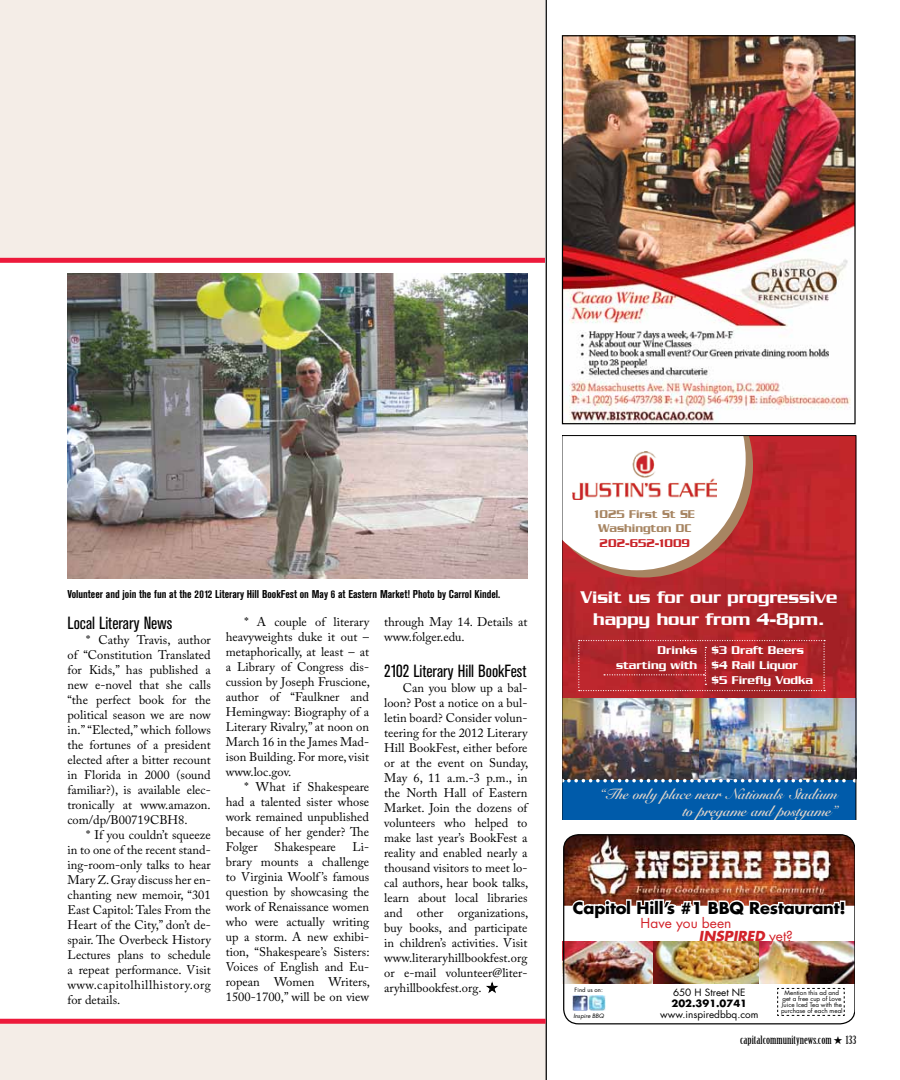
<style>
.page{position:relative;width:900px;height:1080px;background:#fff}
.page>*{position:absolute;margin:0;border:0;box-sizing:border-box;transform-origin:0 0}
.t1{font:500 18.38px/22px "Serpentine";color:#fff;text-align:center}
.t2{font:condensed 17.5px "Akzidenz Grotesk BE";color:#000}
.t3{font:17.12px/17.1px "Catania";color:#e2d6ca;text-align:right}
.t4{font:700 15.88px "Futura";letter-spacing:-.01em;color:#000}
.t5{font:13.38px/13.4px "Futura";color:#d2232a}
.t6{font:12.5px/15px "Adobe Caslon Pro";color:#000;text-align:justify}
.t7{font:500 12.25px/14.6px "Serpentine";color:#fff;text-align:right}
.t8{font:500 12.25px/14.6px "Serpentine";color:#a78562}
.t9{font:500 12.25px "Serpentine";color:#ca262b}
.t10{font:700 condensed 11.25px "Akzidenz Grotesk BE";color:#000}
.t11{font:11.25px "Birch";color:#000;scale:1.25 1}
.t12{font:9.75px "Futura";color:#000}
.t13{font:700 9.75px "Futura";color:#000}
.t14{font:6.12px/6.1px "Futura";color:#000;text-align:center}
.t15{font:italic 5.75px "Futura";color:#000}
.t16{font:5.75px "Futura";color:#000}
.s1{font-weight:700;font-style:italic}
</style>
<div class="page">
<div style="left:0;top:1024px;width:546px;height:56px;background:#f4ede7"></div>
<svg style="left:486px;top:981px;width:12px;height:12px"></svg>
<hr style="left:546px;top:0;width:1px;height:1080px;background:#000">
<div style="left:0;top:0;width:545px;height:260px;background:#f4ede7"></div>
<div style="left:0;top:1019px;width:546px;height:5px;background:#ed1a3b"></div>
<div style="left:0;top:258px;width:545px;height:5px;background:#ed1a3b"></div>
<img style="left:68px;top:274px;width:460px;height:305px">
<img style="left:653px;top:942px;width:200px;height:41px">
<img style="left:562px;top:942px;width:91px;height:41px">
<img style="left:564px;top:835px;width:291px;height:71px">
<div style="left:563px;top:834px;width:292px;height:190px;border:1px solid #000;border-radius:15px"></div>
<svg style="left:570px;top:899px;width:56px;height:7px"></svg>
<div style="left:626px;top:899px;width:5px;height:16px;border:2px solid #fff"></div>
<svg style="left:635px;top:899px;width:19px;height:7px"></svg>
<div style="left:654px;top:899px;width:5px;height:16px;border:2px solid #fff"></div>
<svg style="left:661px;top:899px;width:185px;height:7px"></svg>
<img style="left:572px;top:995px;width:33px;height:16px">
<svg style="left:777px;top:988px;width:68px;height:28px"></svg>
<img style="left:564px;top:37px;width:290px;height:385px">
<div style="left:562px;top:35px;width:294px;height:389px;border:1px solid #000"></div>
<img style="left:562px;top:435px;width:294px;height:384px">
<svg style="left:578px;top:640px;width:247px;height:51px;background:#b2292e"></svg>
<p class="t10" style="left:68px;top:587px;width:434px">Volunteer and join the fun at the 2012 Literary Hill BookFest on May 6 at Eastern Market! Photo by Carrol Kindel.</p>
<h2 class="t2" style="left:68px;top:614px;width:106px">Local Literary News</h2>
<p class="t6" style="left:67px;top:633px;width:145px;text-indent:19px">* Cathy Travis, author of “Constitution Translated for Kids,” has published a new e-novel that she calls “the perfect book for the political season we are now in.” “Elected,” which follows the fortunes of a president elected after a bitter recount in Florida in 2000 (sound familiar?), is available elec&shy;tronically at www.amazon. com/dp/B00719CBH8.</p>
<p class="t6" style="left:67px;top:828px;width:145px;text-indent:19px">* If you couldn’t squeeze in to one of the recent stand&shy;ing-room-only talks to hear Mary Z. Gray discuss her en&shy;chanting new memoir, “301<br>East Capitol: Tales From the Heart of the City,” don’t de&shy;spair. The Overbeck History Lectures plans to schedule a repeat performance. Visit www.capitolhillhistory.org for details.</p>
<p class="t6" style="left:226px;top:614px;width:146px;text-indent:19px">* A couple of literary heavyweights duke it out – metaphorically, at least – at a Library of Congress dis&shy;cussion by Joseph Fruscione, author of “Faulkner and Hemingway: Biography of a Literary Rivalry,” at noon on March 16 in the James Mad&shy;ison Building. For more, visit www.loc.gov.</p>
<p class="t6" style="left:226px;top:779px;width:145px;text-indent:19px">* What if Shakespeare had a talented sister whose work remained unpublished because of her gender? The Folger</p>
<p class="t6" style="left:274px;top:839px;width:63px">Shakespeare</p>
<p class="t6" style="left:226px;top:839px;width:146px;text-indent:127px">Li&shy;brary mounts a challenge to Virginia Woolf ’s famous question by showcasing the work of Renaissance women who were actually writing up a storm. A new exhibi&shy;tion, “Shakespeare’s Sisters:<br>Voices of English and Eu&shy;ropean Women Writers, 1500-1700,” will be on view</p>
<p class="t6" style="left:384px;top:614px;width:145px">through May 14. Details at www.folger.edu.</p>
<h2 class="t2" style="left:384px;top:661px;width:144px">2102 Literary Hill BookFest</h2>
<p class="t6" style="left:384px;top:680px;width:146px;text-indent:19px">Can you blow up a bal&shy;loon? Post a notice on a bul&shy;letin board? Consider volun&shy;teering for the 2012 Literary Hill BookFest, either before or at the event on Sunday, May 6, 11 a.m.-3 p.m., in the North Hall of Eastern Market. Join the dozens of volunteers who helped to make last year’s BookFest a reality and enabled nearly a thousand visitors to meet lo&shy;cal authors, hear book talks, learn about local libraries and other organizations, buy books, and participate in children’s activities. Visit www.literaryhillbookfest.org or e-mail volunteer@liter&shy;aryhillbookfest.org. ★</p>
<p class="t8" style="left:595px;top:506px;width:102px">1025 First St SE<br>Washington DC</p>
<p class="t9" style="left:600px;top:536px;width:92px">202-652-1009</p>
<h1 class="t1" style="left:580px;top:586px;width:258px">Visit us for our progressive happy hour from 4-8pm.</h1>
<p class="t7" style="left:616px;top:643px;width:83px">Drinks starting with</p>
<p class="t7" style="left:712px;top:643px;width:103px;text-align:left">$3 Draft Beers $4 Rail Liquor $5 Firefly Vodka</p>
<h3 class="t3" style="left:599px;top:786px;width:240px">“The only place near Nationals Stadium to pregame and postgame”</h3>
<p class="t4" style="left:573px;top:897px;width:274px">Capitol Hill’s #1 BBQ Restaurant!</p>
<p class="t5" style="left:699px;top:916px;width:96px;text-indent:-58px">Have you been<br><span class="s1">INSPIRED</span> yet?</p>
<p class="t16" style="left:575px;top:986px;width:30px">Find us on:</p>
<p class="t15" style="left:573px;top:1012px;width:32px">Inspire BBQ</p>
<p class="t12" style="left:673px;top:985px;width:74px">650 H Street NE</p>
<p class="t13" style="left:672px;top:996px;width:77px">202.391.0741</p>
<p class="t12" style="left:660px;top:1007px;width:100px">www.inspiredbbq.com</p>
<p class="t14" style="left:781px;top:989px;width:63px">Mention this ad and get a free cup of Love<br>Juice Iced Tea with the purchase of each meal</p>
<p class="t11" style="left:740px;top:1034px;width:94px">capitalcommunitynews.com ★ 133</p>
</div>
